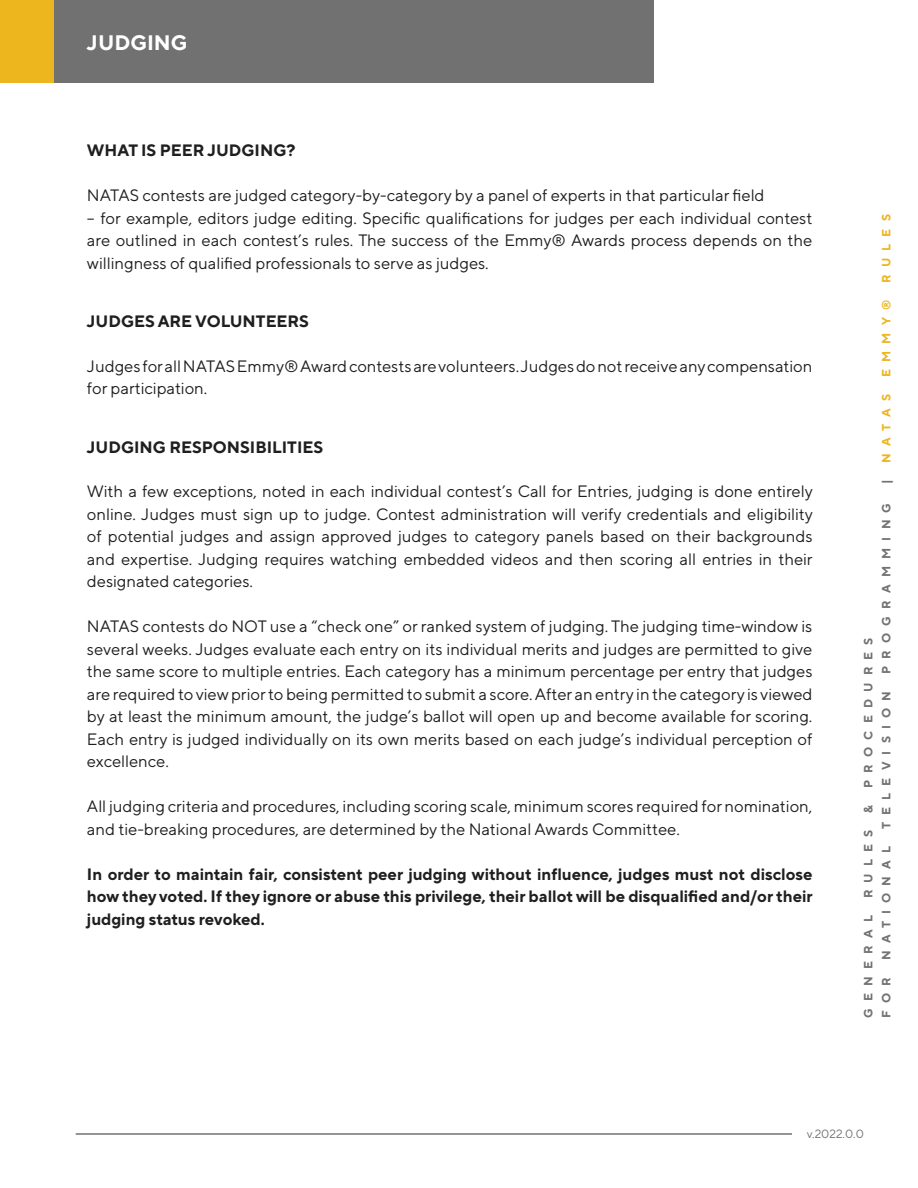
<style>
.page{position:relative;width:918px;height:1188px;background:#fff}
.page>*{position:absolute;margin:0;border:0;box-sizing:border-box;transform-origin:0 0}
.t1{font:700 21px "TT Norms Pro";color:#fff}
.t2{font:16.5px/22.5px "TT Norms Pro";color:#1f1f1f;text-align:justify}
.t3{font:700 16.5px/22.5px "TT Norms Pro";color:#1f1f1f;text-align:justify}
.t4{font:700 12px "TT Norms Pro";letter-spacing:.6em;color:#727272}
.t5{font:700 12px "TT Norms Pro";letter-spacing:.6em;color:#edb51e}
.t6{font:12px "TT Norms Pro";color:#707373}
</style>
<div class="page">
<hr style="left:76px;top:1133px;width:716px;height:2px;background:#727272">
<div style="left:0;top:0;width:54px;height:83px;background:#edb51e"></div>
<div style="left:54px;top:0;width:599px;height:83px;background:#717171"></div>
<p class="t1" style="left:87px;top:27px;width:102px">JUDGING</p>
<p class="t3" style="left:87px;top:138px;width:210px">WHAT IS PEER JUDGING?</p>
<p class="t2" style="left:87px;top:183px;width:679px">NATAS contests are judged category-by-category by a panel of experts in that particular field</p>
<p class="t2" style="left:87px;top:205px;width:727px">– for example, editors judge editing. Specific qualifications for judges per each individual contest are outlined in each contest’s rules. The success of the Emmy® Awards process depends on the willingness of qualified professionals to serve as judges.</p>
<p class="t3" style="left:87px;top:309px;width:223px">JUDGES ARE VOLUNTEERS</p>
<p class="t2" style="left:87px;top:353px;width:727px">Judges for all NATAS Emmy® Award contests are volunteers. Judges do not receive any compensation for participation.</p>
<p class="t3" style="left:87px;top:434px;width:238px">JUDGING RESPONSIBILITIES</p>
<p class="t2" style="left:87px;top:479px;width:727px">With a few exceptions, noted in each individual contest’s Call for Entries, judging is done entirely online. Judges must sign up to judge. Contest administration will verify credentials and eligibility of potential judges and assign approved judges to category panels based on their backgrounds and expertise. Judging requires watching embedded videos and then scoring all entries in their designated categories.</p>
<p class="t2" style="left:87px;top:614px;width:727px">NATAS contests do NOT use a “check one” or ranked system of judging. The judging time-window is several weeks. Judges evaluate each entry on its individual merits and judges are permitted to give the same score to multiple entries. Each category has a minimum percentage per entry that judges are required to view prior to being permitted to submit a score. After an entry in the category is viewed by at least the minimum amount, the judge’s ballot will open up and become available for scoring.<br>Each entry is judged individually on its own merits based on each judge’s individual perception of excellence.</p>
<p class="t2" style="left:87px;top:794px;width:727px">All judging criteria and procedures, including scoring scale, minimum scores required for nomination, and tie-breaking procedures, are determined by the National Awards Committee.</p>
<p class="t3" style="left:87px;top:861px;width:727px">In order to maintain fair, consistent peer judging without influence, judges must not disclose how they voted. If they ignore or abuse this privilege, their ballot will be disqualified and/or their judging status revoked.</p>
<p class="t4" style="left:859px;top:788px;width:152px;rotate:-90deg">PROCEDURES</p>
<p class="t4" style="left:859px;top:813px;width:9px;rotate:-90deg">&amp;</p>
<p class="t4" style="left:859px;top:898px;width:70px;rotate:-90deg">RULES</p>
<p class="t4" style="left:859px;top:1018px;width:104px;rotate:-90deg">GENERAL</p>
<p class="t5" style="left:877px;top:283px;width:70px;rotate:-90deg">RULES</p>
<p class="t5" style="left:877px;top:377px;width:79px;rotate:-90deg">EMMY®</p>
<p class="t5" style="left:877px;top:463px;width:70px;rotate:-90deg">NATAS</p>
<p class="t4" style="left:877px;top:484px;width:6px;rotate:-90deg">|</p>
<p class="t4" style="left:877px;top:674px;width:172px;rotate:-90deg">PROGRAMMING</p>
<p class="t4" style="left:877px;top:829px;width:140px;rotate:-90deg">TELEVISION</p>
<p class="t4" style="left:877px;top:960px;width:116px;rotate:-90deg">NATIONAL</p>
<p class="t4" style="left:877px;top:1018px;width:42px;rotate:-90deg">FOR</p>
<p class="t6" style="left:807px;top:1125px;width:59px">v.2022.0.0</p>
</div>
